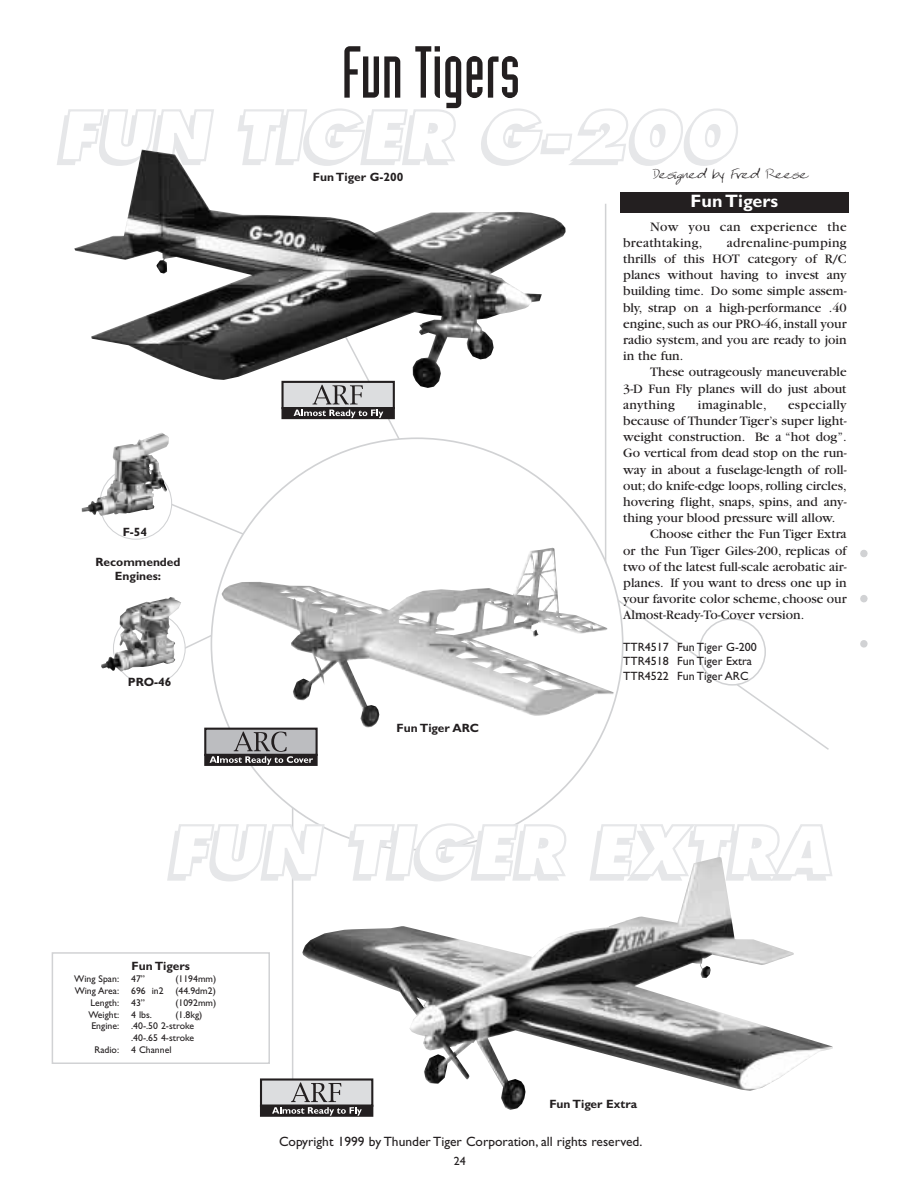
<style>
.page{position:relative;width:918px;height:1188px;background:#fff}
.page>*{position:absolute;margin:0;border:0;box-sizing:border-box;transform-origin:0 0}
.t1{font:72px "Industria Solid";color:#231f20}
.t2{font:700 18px "Gill Sans";color:#fff}
.t3{font:13.5px/16.2px "Garamond";color:#231f20;text-align:justify}
.t4{font:13.5px "Gill Sans";color:#231f20}
.t5{font:13.5px/16.2px "Garamond";letter-spacing:.02em;color:#231f20}
.t6{font:13.5px "Sleep Walker Final 9";color:#231f20}
.t7{font:700 12px/14.4px "Gill Sans";color:#231f20;text-align:center}
.t8{font:12px/14.4px "Gill Sans";color:#231f20}
.t9{font:9.75px "Gill Sans";color:#231f20}
</style>
<div class="page">
<hr style="left:292px;top:629px;width:1px;height:470px;background:#d1d2d4">
<svg style="left:57px;top:109px;width:157px;height:56px"></svg>
<svg style="left:238px;top:108px;width:218px;height:42px"></svg>
<svg style="left:481px;top:108px;width:257px;height:58px"></svg>
<svg style="left:860px;top:550px;width:8px;height:98px"></svg>
<img style="left:74px;top:150px;width:492px;height:236px">
<hr style="left:605px;top:204px;width:1px;height:399px;background:#d1d2d4">
<svg style="left:624px;top:604px;width:205px;height:146px"></svg>
<svg style="left:698px;top:618px;width:68px;height:68px"></svg>
<div style="left:620px;top:192px;width:229px;height:21px;background:#231f20"></div>
<div style="left:52px;top:952px;width:218px;height:112px;border:2px solid #d1d2d4"></div>
<div style="left:260px;top:1078px;width:113px;height:29px;background:#dcdddf;border:2px solid #231f20"></div>
<div style="left:260px;top:1105px;width:113px;height:12px;background:#231f20;border:2px solid #231f20"></div>
<svg style="left:272px;top:1082px;width:90px;height:34px"></svg>
<svg style="left:123px;top:631px;width:88px;height:54px"></svg>
<img style="left:101px;top:597px;width:80px;height:76px">
<svg style="left:99px;top:312px;width:336px;height:228px"></svg>
<img style="left:82px;top:433px;width:91px;height:83px">
<svg style="left:211px;top:437px;width:413px;height:402px"></svg>
<div style="left:204px;top:728px;width:114px;height:28px;background:#bcbdc0;border:2px solid #231f20"></div>
<div style="left:204px;top:754px;width:114px;height:12px;background:#231f20;border:2px solid #231f20"></div>
<svg style="left:210px;top:732px;width:103px;height:33px"></svg>
<svg style="left:167px;top:823px;width:159px;height:58px"></svg>
<svg style="left:348px;top:822px;width:222px;height:35px"></svg>
<svg style="left:590px;top:822px;width:239px;height:35px"></svg>
<img style="left:302px;top:857px;width:531px;height:253px">
<p class="t7" style="left:123px;top:526px;width:26px">F-54</p>
<p class="t7" style="left:96px;top:556px;width:87px">Recommended<br>Engines:</p>
<p class="t7" style="left:128px;top:676px;width:45px">PRO-46</p>
<h1 class="t1" style="left:342px;top:46px;width:180px">Fun Tigers</h1>
<p class="t7" style="left:313px;top:171px;width:92px">Fun Tiger G-200</p>
<p class="t6" style="left:652px;top:169px;width:157px">Designed by Fred Reese</p>
<h2 class="t2" style="left:691px;top:195px;width:89px">Fun Tigers</h2>
<p class="t7" style="left:397px;top:722px;width:84px">Fun Tiger ARC</p>
<p class="t5" style="left:623px;top:220px;width:225px;text-indent:27px">Now you can experience the breathtaking,</p>
<p class="t3" style="left:623px;top:236px;width:225px;text-indent:104px">adrenaline-pumping thrills of this HOT category of R/C planes without having to invest any building time. Do some simple assem&shy;bly, strap on a high-performance .40 engine, such as our PRO-46, install your radio system, and you are ready to join in the fun.</p>
<p class="t3" style="left:623px;top:365px;width:225px;text-indent:27px">These outrageously maneuverable 3-D Fun Fly planes will do just about anything</p>
<p class="t5" style="left:698px;top:398px;width:70px">imaginable,</p>
<p class="t5" style="left:788px;top:398px;width:60px">especially</p>
<p class="t3" style="left:623px;top:414px;width:225px">because of Thunder Tiger’s super light-</p>
<p class="t3" style="left:623px;top:430px;width:225px">weight construction. Be a “hot dog”.</p>
<p class="t3" style="left:623px;top:446px;width:225px">Go vertical from dead stop on the run-</p>
<p class="t3" style="left:623px;top:463px;width:225px">way in about a fuselage-length of roll-</p>
<p class="t3" style="left:623px;top:479px;width:225px">out; do knife-edge loops, rolling circles,</p>
<p class="t3" style="left:623px;top:495px;width:225px">hovering flight, snaps, spins, and any-</p>
<p class="t3" style="left:623px;top:511px;width:214px">thing your blood pressure will allow.</p>
<p class="t3" style="left:650px;top:527px;width:198px">Choose either the Fun Tiger Extra</p>
<p class="t3" style="left:623px;top:544px;width:225px">or the Fun Tiger Giles-200, replicas of</p>
<p class="t3" style="left:623px;top:560px;width:225px">two of the latest full-scale aerobatic air-</p>
<p class="t3" style="left:623px;top:576px;width:225px">planes. If you want to dress one up in</p>
<p class="t3" style="left:623px;top:592px;width:225px">your favorite color scheme, choose our</p>
<p class="t3" style="left:623px;top:608px;width:183px">Almost-Ready-To-Cover version.</p>
<p class="t8" style="left:623px;top:641px;width:135px">TTR4517 Fun Tiger G-200<br>TTR4518 Fun Tiger Extra<br>TTR4522 Fun Tiger ARC</p>
<p class="t7" style="left:132px;top:960px;width:60px">Fun Tigers</p>
<p class="t9" style="left:74px;top:976px;width:72px">Wing Span: 47”</p>
<p class="t9" style="left:175px;top:976px;width:42px">(1194mm)</p>
<p class="t9" style="left:75px;top:987px;width:143px">Wing Area: 696 in2 (44.9dm2)</p>
<p class="t9" style="left:90px;top:999px;width:56px">Length: 43”</p>
<p class="t9" style="left:175px;top:999px;width:42px">(1092mm)</p>
<p class="t9" style="left:89px;top:1011px;width:65px">Weight: 4 lbs.</p>
<p class="t9" style="left:175px;top:1011px;width:29px">(1.8kg)</p>
<p class="t9" style="left:91px;top:1023px;width:104px">Engine: .40-.50 2-stroke</p>
<p class="t9" style="left:131px;top:1034px;width:64px">.40-.65 4-stroke</p>
<p class="t9" style="left:94px;top:1046px;width:79px">Radio: 4 Channel</p>
<p class="t7" style="left:549px;top:1098px;width:89px">Fun Tiger Extra</p>
<p class="t4" style="left:279px;top:1137px;width:365px">Copyright 1999 by Thunder Tiger Corporation, all rights reserved.</p>
<p class="t8" style="left:454px;top:1155px;width:13px">24</p>
</div>
